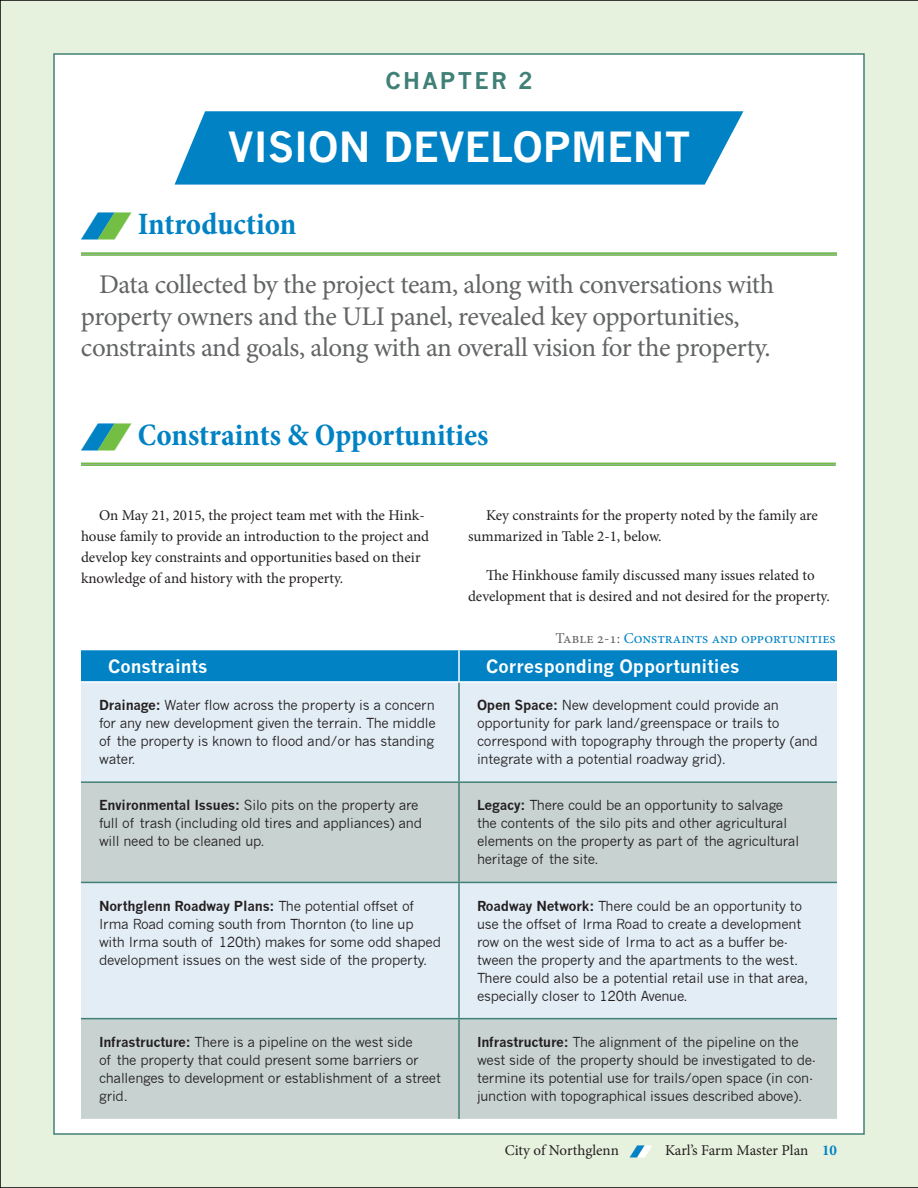
<style>
.page{position:relative;width:918px;height:1188px;background:#e7f2de}
.page>*{position:absolute;margin:0;border:0;box-sizing:border-box;transform-origin:0 0}
.t1{font:700 40.65px "News Gothic";color:#fff}
.t2{font:700 condensed 31.5px "Minion Pro";letter-spacing:-.005em;color:#0082c4}
.t3{font:27px/31.5px "Minion Pro";letter-spacing:-.01em;color:#626465}
.t4{font:700 22.65px "News Gothic";letter-spacing:.1em;color:#418077}
.t5{font:700 18px "News Gothic";color:#fff}
.t6{font:15px/21px "Minion Pro";color:#231f20}
.t7{font:15px "Minion Pro";color:#0082c4}
.t8{font:13.5px/18px "News Gothic";letter-spacing:-.015em;color:#231f20}
.s1{color:#626465}
.s2{font-weight:700}
.s3{font-weight:700;color:#0082c4}
</style>
<div class="page">
<div style="left:53px;top:53px;width:812px;height:1082px;background:#fff;border:2px solid #418077"></div>
<div style="left:81px;top:650px;width:756px;height:31px;background:#0082c4"></div>
<div style="left:81px;top:683px;width:756px;height:98px;background:#e3edf6"></div>
<svg style="left:81px;top:783px;width:756px;height:336px;background:#d2dddf"></svg>
<hr style="left:458px;top:650px;width:2px;height:31px;background:#fff">
<hr style="left:458px;top:783px;width:2px;height:99px;background:#418077">
<hr style="left:458px;top:883px;width:2px;height:135px;background:#418077">
<hr style="left:458px;top:1019px;width:2px;height:100px;background:#418077">
<hr style="left:458px;top:683px;width:2px;height:98px;background:#418077">
<hr style="left:81px;top:1018px;width:378px;height:1px;background:#418077">
<hr style="left:459px;top:1018px;width:378px;height:1px;background:#418077">
<hr style="left:81px;top:781px;width:378px;height:2px;background:#418077">
<hr style="left:459px;top:781px;width:378px;height:2px;background:#418077">
<hr style="left:81px;top:882px;width:378px;height:1px;background:#418077">
<hr style="left:459px;top:882px;width:378px;height:1px;background:#418077">
<svg style="left:175px;top:111px;width:568px;height:74px;background:#118ac8"></svg>
<hr style="left:81px;top:252px;width:756px;height:3px;background:#9ab2ae">
<hr style="left:81px;top:252px;width:756px;height:2px;background:#73bf43">
<hr style="left:81px;top:255px;width:756px;height:1px;background:#73bf43">
<hr style="left:81px;top:463px;width:755px;height:3px;background:#9ab2ae">
<hr style="left:81px;top:463px;width:755px;height:1px;background:#73bf43">
<hr style="left:81px;top:465px;width:755px;height:1px;background:#73bf43">
<svg style="left:630px;top:1145px;width:22px;height:12px"></svg>
<h3 class="t4" style="left:385px;top:67px;width:149px">CHAPTER 2</h3>
<h1 class="t1" style="left:228px;top:123px;width:182px">Vision devel</h1>
<h1 class="t1" style="left:512px;top:123px;width:61px">opment</h1>
<h2 class="t2" style="left:138px;top:203px;width:160px">Introduction</h2>
<h3 class="t3" style="left:81px;top:269px;width:695px;text-indent:18px">Data collected by the project team, along with conversations with property owners and the ULI panel, revealed key opportunities, constraints and goals, along with an overall vision for the property.</h3>
<h2 class="t2" style="left:138px;top:413px;width:352px">Constraints &amp; Opportunities</h2>
<p class="t6" style="left:81px;top:505px;width:350px;text-indent:18px">On May 21, 2015, the project team met with the Hink&shy;house family to provide an introduction to the project and develop key constraints and opportunities based on their knowledge of and history with the property.</p>
<p class="t6" style="left:468px;top:505px;width:352px;text-indent:18px">Key constraints for the property noted by the family are summarized in Table 2-1, below.</p>
<p class="t6" style="left:468px;top:565px;width:363px;text-align:center">The Hinkhouse family discussed many issues related to development that is desired and not desired for the property.</p>
<p class="t7" style="left:555px;top:628px;width:282px"><span class="s1">Table 2-1:</span> Constraints and opportunities</p>
<h3 class="t5" style="left:108px;top:655px;width:101px">Constraints</h3>
<h3 class="t5" style="left:486px;top:655px;width:255px">Corresponding Opportunities</h3>
<p class="t8" style="left:99px;top:696px;width:338px;text-align:justify"><span class="s2">Drainage:</span> Water flow across the property is a concern for any new development given the terrain. The middle of the property is known to flood and/or has standing water.</p>
<p class="t8" style="left:477px;top:696px;width:342px"><span class="s2">Open Space:</span> New development could provide an opportunity for park land/greenspace or trails to correspond with topography through the property (and integrate with a potential roadway grid).</p>
<p class="t8" style="left:99px;top:797px;width:325px"><span class="s2">Environmental Issues:</span> Silo pits on the property are full of trash (including old tires and appliances) and will need to be cleaned up.</p>
<p class="t8" style="left:477px;top:797px;width:324px"><span class="s2">Legacy:</span> There could be an opportunity to salvage the contents of the silo pits and other agricultural elements on the property as part of the agricultural heritage of the site.</p>
<p class="t8" style="left:99px;top:897px;width:343px"><span class="s2">Northglenn Roadway Plans:</span> The potential offset of Irma Road coming south from Thornton (to line up with Irma south of 120th) makes for some odd shaped development issues on the west side of the property.</p>
<p class="t8" style="left:477px;top:897px;width:333px"><span class="s2">Roadway Network:</span> There could be an opportunity to use the offset of Irma Road to create a development row on the west side of Irma to act as a buffer be&shy;tween the property and the apartments to the west.<br>There could also be a potential retail use in that area, especially closer to 120th Avenue.</p>
<p class="t8" style="left:99px;top:1033px;width:344px"><span class="s2">Infrastructure:</span> There is a pipeline on the west side<br>of the property that could present some barriers or challenges to development or establishment of a street grid.</p>
<p class="t8" style="left:477px;top:1033px;width:341px"><span class="s2">Infrastructure:</span> The alignment of the pipeline on the west side of the property should be investigated to de&shy;termine its potential use for trails/open space (in con&shy;junction with topographical issues described above).</p>
<p class="t6" style="left:505px;top:1139px;width:116px">City of Northglenn</p>
<p class="t6" style="left:665px;top:1139px;width:173px">Karl’s Farm Master Plan <span class="s3">10</span></p>
</div>
